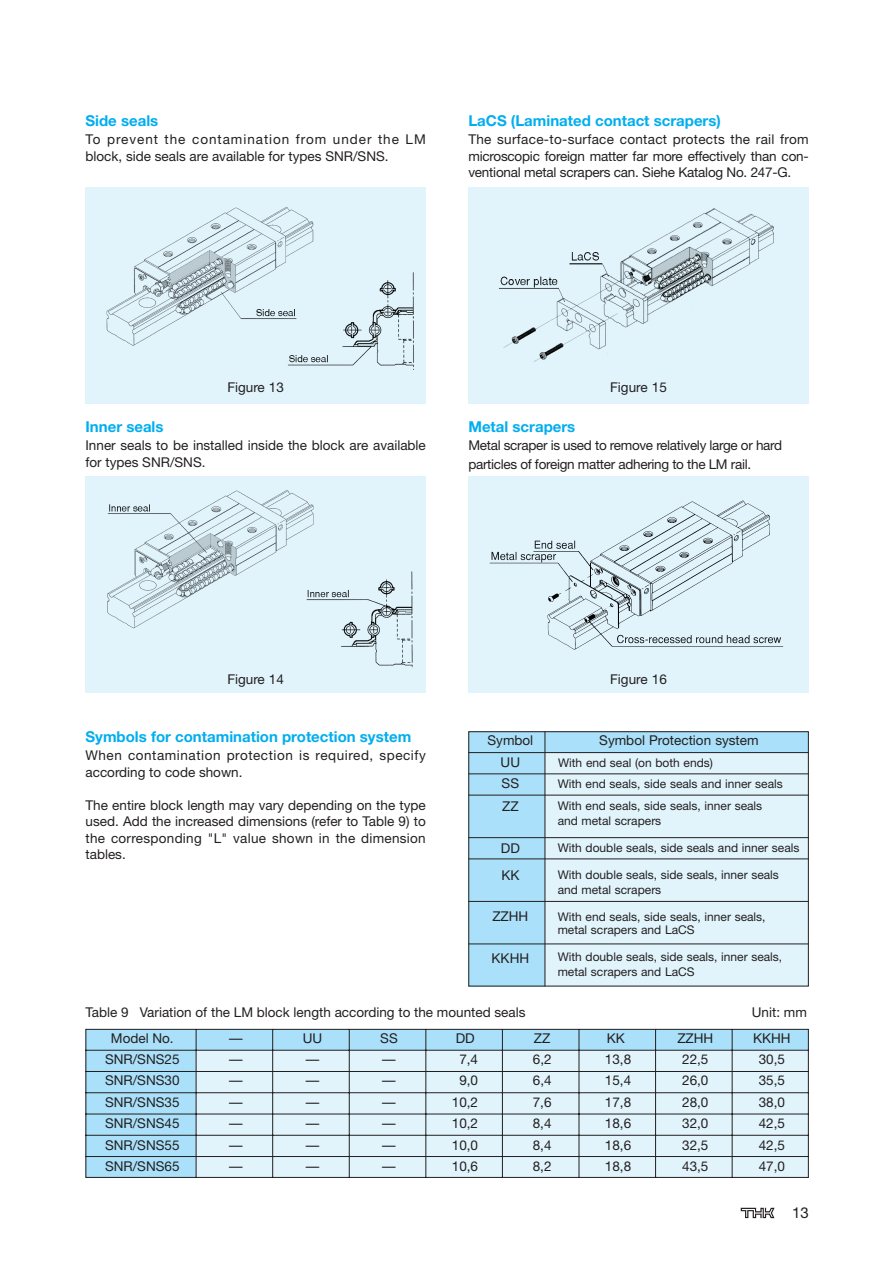
<style>
.page{position:relative;width:893px;height:1263px;background:#fff}
.page>*{position:absolute;margin:0;border:0;box-sizing:border-box;transform-origin:0 0}
.t1{font:700 15px "Helvetica Neue";color:#00aeef}
.t2{font:15px "Helvetica Neue";color:#231f20}
.t3{font:13.5px/16.5px "Helvetica Neue";color:#231f20}
.t4{font:13.5px/18.6px "Helvetica Neue";letter-spacing:-.02em;color:#231f20}
.t5{font:13.5px/16.5px "Helvetica Neue";letter-spacing:.04em;color:#231f20}
.t6{font:12px/21.5px "Helvetica Neue";color:#231f20}
</style>
<div class="page">
<svg style="left:740px;top:1208px;width:34px;height:10px"></svg>
<div style="left:85px;top:476px;width:341px;height:217px;background:#e1f4fc"></div>
<img style="left:107px;top:490px;width:207px;height:139px">
<div style="left:468px;top:476px;width:340px;height:217px;background:#e1f4fc"></div>
<img style="left:489px;top:500px;width:295px;height:150px">
<div style="left:468px;top:187px;width:340px;height:217px;background:#e1f4fc"></div>
<img style="left:499px;top:208px;width:275px;height:154px">
<div style="left:468px;top:731px;width:340px;height:255px;background:#aae0f9"></div>
<div style="left:545px;top:753px;width:263px;height:233px;background:#e1f4fc"></div>
<hr style="left:468px;top:752px;width:340px;height:1px;background:#231f20">
<hr style="left:468px;top:773px;width:340px;height:1px;background:#231f20">
<hr style="left:468px;top:795px;width:340px;height:1px;background:#231f20">
<hr style="left:468px;top:837px;width:340px;height:1px;background:#231f20">
<hr style="left:468px;top:859px;width:340px;height:1px;background:#231f20">
<hr style="left:468px;top:901px;width:340px;height:1px;background:#231f20">
<hr style="left:468px;top:944px;width:340px;height:1px;background:#231f20">
<hr style="left:544px;top:731px;width:1px;height:255px;background:#231f20">
<div style="left:468px;top:731px;width:340px;height:255px;border:1px solid #231f20"></div>
<svg style="left:85px;top:1028px;width:724px;height:150px;background:#c6e0ec"></svg>
<div style="left:293px;top:571px;width:133px;height:121px;background:#e1f4fc"></div>
<img style="left:306px;top:571px;width:107px;height:96px">
<div style="left:85px;top:187px;width:341px;height:217px;background:#e1f4fc"></div>
<img style="left:106px;top:207px;width:208px;height:139px">
<svg style="left:282px;top:269px;width:2px;height:77px"></svg>
<img style="left:284px;top:269px;width:130px;height:101px">
<p class="t1" style="left:85px;top:115px;width:74px">Side seals</p>
<p class="t3" style="left:85px;top:132px;width:342px">To prevent the contamination from under the LM block, side seals are available for types SNR/SNS.</p>
<p class="t1" style="left:468px;top:115px;width:254px">LaCS (Laminated contact scrapers)</p>
<p class="t3" style="left:468px;top:132px;width:342px;text-align:justify">The surface-to-surface contact protects the rail from microscopic foreign matter far more effectively than con&shy;ventional metal scrapers can. Siehe Katalog No. 247-G.</p>
<p class="t3" style="left:614px;top:381px;width:49px">Abb. 15</p>
<p class="t3" style="left:227px;top:381px;width:58px">Figure 13</p>
<p class="t3" style="left:610px;top:381px;width:58px">Figure 15</p>
<p class="t1" style="left:85px;top:421px;width:80px">Inner seals</p>
<p class="t3" style="left:85px;top:439px;width:342px">Inner seals to be installed inside the block are available for types SNR/SNS.</p>
<p class="t1" style="left:468px;top:421px;width:108px">Metal scrapers</p>
<p class="t4" style="left:468px;top:437px;width:315px">Metal scraper is used to remove relatively large or hard particles of foreign matter adhering to the LM rail.</p>
<p class="t3" style="left:227px;top:672px;width:58px">Figure 14</p>
<p class="t1" style="left:85px;top:731px;width:327px">Symbols for contamination protection system</p>
<p class="t5" style="left:85px;top:748px;width:342px">When contamination protection is required, specify according to code shown.</p>
<p class="t3" style="left:85px;top:798px;width:342px;text-align:justify">The entire block length may vary depending on the type used. Add the increased dimensions (refer to Table 9) to the corresponding "L" value shown in the dimension tables.</p>
<p class="t3" style="left:487px;top:731px;width:47px;line-height:21.8px;text-align:center">Symbol<br>UU<br>SS<br>ZZ</p>
<p class="t3" style="left:501px;top:836px;width:21px;line-height:27px">DD<br>KK</p>
<p class="t3" style="left:492px;top:909px;width:37px">ZZHH</p>
<p class="t3" style="left:491px;top:951px;width:39px">KKHH</p>
<p class="t3" style="left:610px;top:672px;width:58px">Figure 16</p>
<p class="t3" style="left:599px;top:734px;width:161px">Symbol Protection system</p>
<p class="t6" style="left:557px;top:753px;width:227px">With end seal (on both ends)<br>With end seals, side seals and inner seals<br>With end seals, side seals, inner seals</p>
<p class="t6" style="left:557px;top:811px;width:105px">and metal scrapers</p>
<p class="t6" style="left:557px;top:838px;width:243px">With double seals, side seals and inner seals</p>
<p class="t6" style="left:557px;top:868px;width:223px;line-height:15px">With double seals, side seals, inner seals and metal scrapers</p>
<p class="t6" style="left:557px;top:911px;width:209px;line-height:13.5px">With end seals, side seals, inner seals, metal scrapers and LaCS</p>
<p class="t6" style="left:557px;top:951px;width:226px;line-height:15px">With double seals, side seals, inner seals, metal scrapers and LaCS</p>
<p class="t3" style="left:85px;top:1006px;width:441px">Table 9 Variation of the LM block length according to the mounted seals</p>
<p class="t3" style="left:751px;top:1006px;width:57px">Unit: mm</p>
<p class="t3" style="left:111px;top:1031px;width:64px">Model No.</p>
<p class="t3" style="left:229px;top:1031px;width:15px">—</p>
<p class="t3" style="left:303px;top:1031px;width:21px">UU</p>
<p class="t3" style="left:380px;top:1031px;width:19px">SS</p>
<p class="t3" style="left:456px;top:1031px;width:21px">DD</p>
<p class="t3" style="left:534px;top:1031px;width:18px">ZZ</p>
<p class="t3" style="left:607px;top:1031px;width:20px">KK</p>
<p class="t3" style="left:677px;top:1031px;width:37px">ZZHH</p>
<p class="t3" style="left:753px;top:1031px;width:39px">KKHH</p>
<p class="t3" style="left:105px;top:1052px;width:76px">SNR/SNS25</p>
<p class="t3" style="left:229px;top:1052px;width:15px">—</p>
<p class="t3" style="left:306px;top:1052px;width:15px">—</p>
<p class="t3" style="left:382px;top:1052px;width:15px">—</p>
<p class="t3" style="left:459px;top:1052px;width:20px">7,4</p>
<p class="t3" style="left:533px;top:1052px;width:20px">6,2</p>
<p class="t3" style="left:605px;top:1052px;width:28px">13,8</p>
<p class="t3" style="left:682px;top:1052px;width:28px">22,5</p>
<p class="t3" style="left:758px;top:1052px;width:28px">30,5</p>
<p class="t3" style="left:105px;top:1074px;width:76px">SNR/SNS30</p>
<p class="t3" style="left:229px;top:1074px;width:15px">—</p>
<p class="t3" style="left:306px;top:1074px;width:15px">—</p>
<p class="t3" style="left:382px;top:1074px;width:15px">—</p>
<p class="t3" style="left:459px;top:1074px;width:20px">9,0</p>
<p class="t3" style="left:533px;top:1074px;width:20px">6,4</p>
<p class="t3" style="left:605px;top:1074px;width:28px">15,4</p>
<p class="t3" style="left:682px;top:1074px;width:28px">26,0</p>
<p class="t3" style="left:758px;top:1074px;width:28px">35,5</p>
<p class="t3" style="left:105px;top:1095px;width:76px">SNR/SNS35</p>
<p class="t3" style="left:229px;top:1095px;width:15px">—</p>
<p class="t3" style="left:306px;top:1095px;width:15px">—</p>
<p class="t3" style="left:382px;top:1095px;width:15px">—</p>
<p class="t3" style="left:452px;top:1095px;width:28px">10,2</p>
<p class="t3" style="left:533px;top:1095px;width:20px">7,6</p>
<p class="t3" style="left:605px;top:1095px;width:28px">17,8</p>
<p class="t3" style="left:682px;top:1095px;width:28px">28,0</p>
<p class="t3" style="left:758px;top:1095px;width:28px">38,0</p>
<p class="t3" style="left:105px;top:1117px;width:76px">SNR/SNS45</p>
<p class="t3" style="left:229px;top:1117px;width:15px">—</p>
<p class="t3" style="left:306px;top:1117px;width:15px">—</p>
<p class="t3" style="left:382px;top:1117px;width:15px">—</p>
<p class="t3" style="left:452px;top:1117px;width:28px">10,2</p>
<p class="t3" style="left:533px;top:1117px;width:20px">8,4</p>
<p class="t3" style="left:605px;top:1117px;width:28px">18,6</p>
<p class="t3" style="left:682px;top:1117px;width:28px">32,0</p>
<p class="t3" style="left:758px;top:1117px;width:28px">42,5</p>
<p class="t3" style="left:105px;top:1138px;width:76px">SNR/SNS55</p>
<p class="t3" style="left:229px;top:1138px;width:15px">—</p>
<p class="t3" style="left:306px;top:1138px;width:15px">—</p>
<p class="t3" style="left:382px;top:1138px;width:15px">—</p>
<p class="t3" style="left:452px;top:1138px;width:28px">10,0</p>
<p class="t3" style="left:533px;top:1138px;width:20px">8,4</p>
<p class="t3" style="left:605px;top:1138px;width:28px">18,6</p>
<p class="t3" style="left:682px;top:1138px;width:28px">32,5</p>
<p class="t3" style="left:758px;top:1138px;width:28px">42,5</p>
<p class="t3" style="left:105px;top:1159px;width:76px">SNR/SNS65</p>
<p class="t3" style="left:229px;top:1159px;width:15px">—</p>
<p class="t3" style="left:306px;top:1159px;width:15px">—</p>
<p class="t3" style="left:382px;top:1159px;width:15px">—</p>
<p class="t3" style="left:452px;top:1159px;width:28px">10,6</p>
<p class="t3" style="left:533px;top:1159px;width:20px">8,2</p>
<p class="t3" style="left:605px;top:1159px;width:28px">18,8</p>
<p class="t3" style="left:682px;top:1159px;width:28px">43,5</p>
<p class="t3" style="left:758px;top:1159px;width:28px">47,0</p>
<p class="t2" style="left:792px;top:1208px;width:18px">13</p>
</div>
